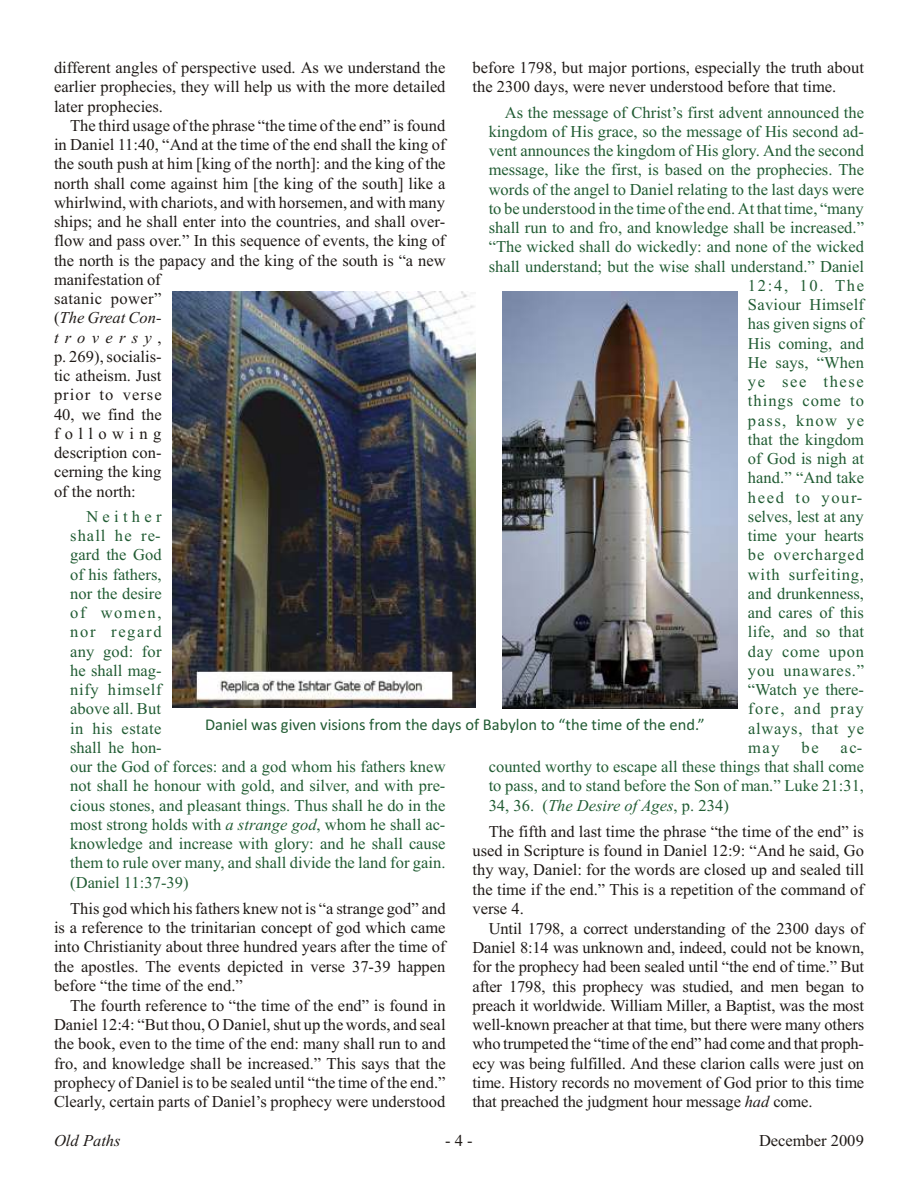
<style>
.page{position:relative;width:918px;height:1188px;background:#fff}
.page>*{position:absolute;margin:0;border:0;box-sizing:border-box;transform-origin:0 0}
.t1{font:16.5px/19.2px "Times New Roman";letter-spacing:.005em;color:#1f1a17;text-align:justify}
.t2{font:16.5px/19.2px "Times New Roman";letter-spacing:.005em;color:#215c33}
.t3{font:16.5px "Calibri";color:#215c33}
.t4{font:16.5px "Times New Roman";letter-spacing:.05em;color:#215c33}
.t5{font:16.5px "Times New Roman";letter-spacing:.045em;color:#215c33}
.t6{font:16.5px "Times New Roman";letter-spacing:.055em;color:#215c33}
.t7{font:16.5px "Times New Roman";letter-spacing:.06em;color:#215c33}
.t8{font:16.5px "Times New Roman";letter-spacing:.085em;color:#215c33}
.t9{font:16.5px "Times New Roman";letter-spacing:.09em;color:#215c33}
.t10{font:16.5px "Times New Roman";letter-spacing:.105em;color:#215c33}
.t11{font:16.5px "Times New Roman";letter-spacing:.1em;color:#215c33}
.t12{font:italic 16.5px "Times New Roman";letter-spacing:.005em;color:#1f1a17}
.s1{font-style:italic}
</style>
<div class="page">
<img style="left:172px;top:292px;width:304px;height:416px">
<img style="left:503px;top:292px;width:234px;height:416px">
<p class="t1" style="left:472px;top:60px;width:393px">before 1798, but major portions, especially the truth about the 2300 days, were never under stood before that time.</p>
<p class="t2" style="left:505px;top:104px;width:361px">As the mes sage of Christ’s first ad vent an nounced the</p>
<p class="t2" style="left:489px;top:123px;width:377px">king dom of His grace, so the mes sage of His second ad -</p>
<p class="t2" style="left:489px;top:143px;width:377px">vent an nounces the king dom of His glory. And the second</p>
<p class="t2" style="left:489px;top:162px;width:377px">mes sage, like the first, is based on the proph e cies. The</p>
<p class="t2" style="left:489px;top:181px;width:377px">words of the an gel to Dan iel re lat ing to the last days were</p>
<p class="t2" style="left:489px;top:200px;width:377px">to be un der stood in the time of the end. At that time, “many</p>
<p class="t2" style="left:489px;top:220px;width:377px">shall run to and fro, and knowl edge shall be in creased.”</p>
<p class="t2" style="left:489px;top:239px;width:377px">“The wicked shall do wick edly: and none of the wicked</p>
<p class="t2" style="left:489px;top:258px;width:377px">shall un der stand; but the wise shall un der stand.” Dan iel</p>
<p class="t2" style="left:748px;top:277px;width:118px">12:4, 10. The</p>
<p class="t2" style="left:748px;top:297px;width:118px">Sav iour Him self</p>
<p class="t2" style="left:748px;top:316px;width:117px">has given signs of</p>
<p class="t2" style="left:748px;top:335px;width:118px">His coming, and</p>
<p class="t2" style="left:748px;top:354px;width:117px">He says, “When</p>
<p class="t11" style="left:748px;top:376px;width:117px">ye see these</p>
<p class="t7" style="left:748px;top:395px;width:118px">things come to</p>
<p class="t9" style="left:748px;top:414px;width:118px">pass, know ye</p>
<p class="t2" style="left:748px;top:431px;width:118px">that the king dom</p>
<p class="t2" style="left:748px;top:451px;width:118px">of God is nigh at</p>
<p class="t2" style="left:748px;top:470px;width:118px">hand.” “And take</p>
<p class="t10" style="left:748px;top:491px;width:116px">heed to your -</p>
<p class="t2" style="left:748px;top:508px;width:117px">selves, lest at any</p>
<p class="t2" style="left:748px;top:528px;width:118px">time your hearts</p>
<p class="t6" style="left:748px;top:549px;width:118px">be overcharged</p>
<p class="t4" style="left:748px;top:568px;width:117px">with sur feit ing,</p>
<p class="t2" style="left:748px;top:585px;width:118px">and drunk en ness,</p>
<p class="t2" style="left:748px;top:605px;width:118px">and cares of this</p>
<p class="t2" style="left:748px;top:624px;width:118px">life, and so that</p>
<p class="t5" style="left:748px;top:645px;width:118px">day come upon</p>
<p class="t4" style="left:748px;top:665px;width:118px">you un awares.”</p>
<p class="t2" style="left:748px;top:682px;width:118px">“Watch ye there -</p>
<p class="t8" style="left:748px;top:703px;width:117px">fore, and pray</p>
<p class="t5" style="left:748px;top:722px;width:117px">al ways, that ye</p>
<p class="t2" style="left:748px;top:739px;width:33px">may</p>
<p class="t2" style="left:802px;top:739px;width:19px">be</p>
<p class="t1" style="left:54px;top:60px;width:393px">differ ent angles of per spective used. As we under stand the ear lier proph e cies, they will help us with the more detailed later prophecies.</p>
<p class="t1" style="left:54px;top:117px;width:393px;text-align:left;text-indent:16px">The third usage of the phrase “the time of the end” is found in Dan iel 11:40, “And at the time of the end shall the king of the south push at him [king of the north]: and the king of the north shall come against him [the king of the south] like a whirlwind, with char i ots, and with horse men, and with many ships; and he shall enter into the coun tries, and shall over - flow and pass over.” In this sequence of events, the king of the north is the papacy and the king of the south is “a new man i fes ta tion of<br>satanic power”<br>(<span class="s1">The Great Con -<br>tro versy</span>,<br>p. 269), social is -<br>tic athe ism. Just<br>prior to verse<br>40, we find the<br>fol low ing<br>descrip tion con -<br>cern ing the king<br>of the north:</p>
<p class="t2" style="left:70px;top:508px;width:377px;text-indent:16px">Nei ther<br>shall he re -<br>gard the God<br>of his fa thers,<br>nor the desire<br>of women,<br>nor re gard<br>any god: for<br>he shall mag -<br>nify him self<br>above all. But<br>in his es tate<br>shall he hon -<br>our the God of forces: and a god whom his fathers knew not shall he hon our with gold, and sil ver, and with pre - cious stones, and pleas ant things. Thus shall he do in the most strong holds with <span class="s1">a strange god</span>, whom he shall ac&shy;knowl edge and in crease with glory: and he shall cause them to rule over many, and shall divide the land for gain. (Dan iel 11:37-39)</p>
<p class="t1" style="left:54px;top:900px;width:393px;text-indent:16px">This god which his fathers knew not is “a strange god” and is a ref er ence to the trin itarian con cept of god which came into Chris tian ity about three hun dred years after the time of the apos tles. The events depicted in verse 37-39 hap pen before “the time of the end.”</p>
<p class="t1" style="left:54px;top:997px;width:393px;text-indent:16px">The fourth refer ence to “the time of the end” is found in Dan iel 12:4: “But thou, O Dan iel, shut up the words, and seal the book, even to the time of the end: many shall run to and fro, and knowl edge shall be increased.” This says that the proph ecy of Dan iel is to be sealed until “the time of the end.” Clearly, cer tain parts of Dan iel’s proph ecy were under stood</p>
<p class="t3" style="left:205px;top:717px;width:501px">Dan iel was given vi sions from the days of Bab y lon to “the time of the end.”</p>
<p class="t2" style="left:489px;top:739px;width:377px;text-align:justify;text-indent:352px">ac - counted wor thy to es cape all these things that shall come to pass, and to stand be fore the Son of man.” Luke 21:31, 34, 36. (<span class="s1">The De sire of Ages</span>, p. 234)</p>
<p class="t1" style="left:472px;top:823px;width:393px;text-indent:16px">The fifth and last time the phrase “the time of the end” is used in Scrip ture is found in Dan iel 12:9: “And he said, Go thy way, Dan iel: for the words are closed up and sealed till the time if the end.” This is a repetition of the command of verse 4.</p>
<p class="t1" style="left:472px;top:920px;width:393px;text-indent:16px">Until 1798, a cor rect under stand ing of the 2300 days of Dan iel 8:14 was unknown and, indeed, could not be known, for the proph ecy had been sealed until “the end of time.” But after 1798, this proph ecy was stud ied, and men began to preach it world wide. Wil liam Miller, a Bap tist, was the most well-known preacher at that time, but there were many others who trumpeted the “time of the end” had come and that proph - ecy was being ful filled. And these clarion calls were just on time. His tory records no move ment of God prior to this time that preached the judg ment hour mes sage <span class="s1">had</span> come.</p>
<p class="t12" style="left:54px;top:1134px;width:68px">Old Paths</p>
<p class="t1" style="left:445px;top:1132px;width:29px">- 4 -</p>
<p class="t1" style="left:759px;top:1132px;width:106px">December 2009</p>
</div>
